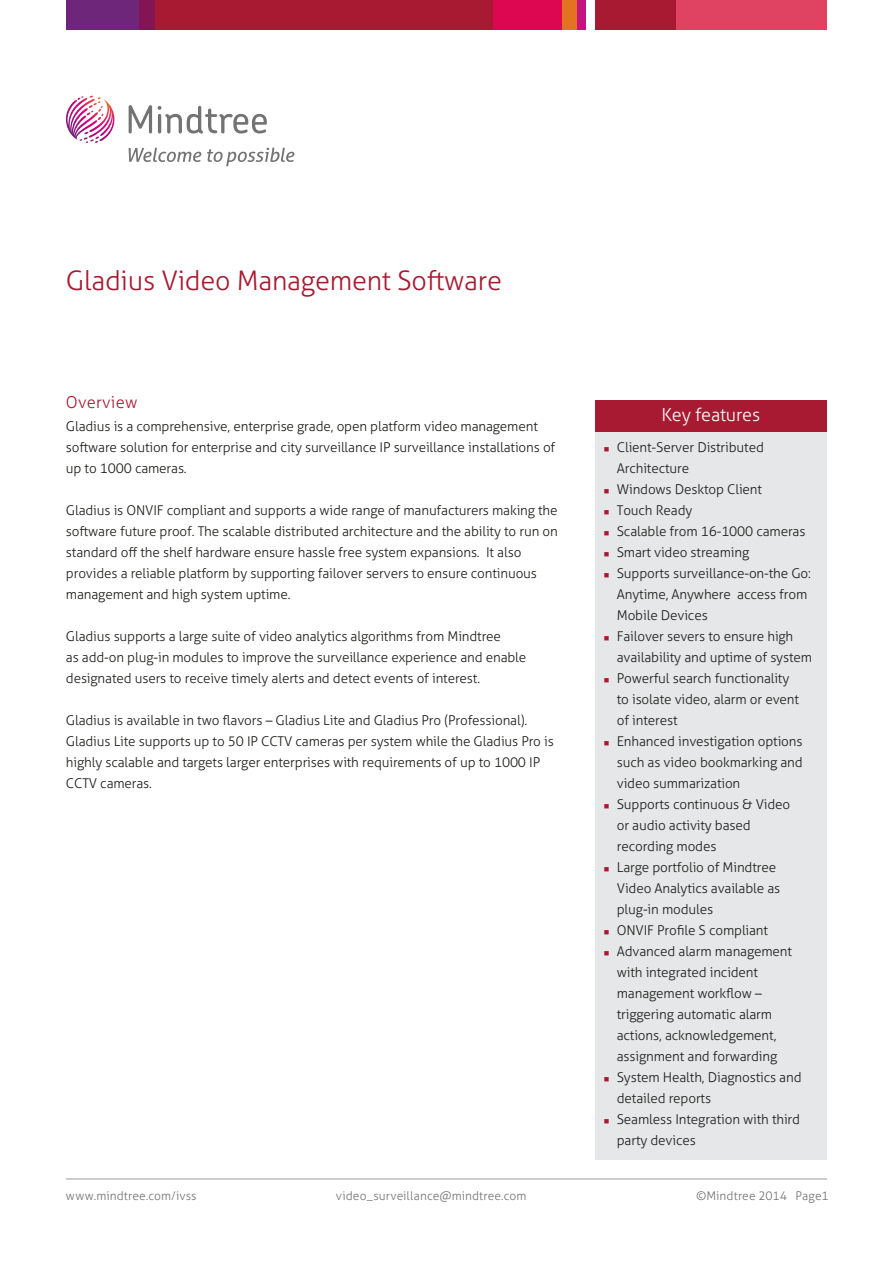
<style>
.page{position:relative;width:893px;height:1263px;background:#fff}
.page>*{position:absolute;margin:0;border:0;box-sizing:border-box;transform-origin:0 0}
.t1{font:300 27px "Aller Typo";letter-spacing:-.01em;color:#a81a31}
.t2{font:300 18px "Aller Typo";letter-spacing:-.01em;color:#fff}
.t3{font:300 16.5px "Aller Typo";letter-spacing:.015em;color:#a81a31}
.t4{font:300 13.5px/21px "Aller Typo";letter-spacing:-.01em;color:#1d1d1b}
.t5{font:300 12px "Aller Typo";letter-spacing:.005em;color:#747373}
.s1{color:#a81a31}
</style>
<div class="page">
<div style="left:595px;top:400px;width:231px;height:759px;background:#e6e7e8"></div>
<svg style="left:129px;top:105px;width:138px;height:28px"></svg>
<svg style="left:66px;top:96px;width:45px;height:44px"></svg>
<svg style="left:129px;top:148px;width:165px;height:18px"></svg>
<hr style="left:66px;top:1178px;width:761px;height:1px;background:#9d9d9c">
<div style="left:676px;top:0;width:151px;height:30px;background:#df4361"></div>
<div style="left:576px;top:0;width:10px;height:30px;background:#c21582"></div>
<div style="left:561px;top:0;width:16px;height:30px;background:#e37221"></div>
<div style="left:595px;top:0;width:81px;height:30px;background:#a81a31"></div>
<div style="left:155px;top:0;width:338px;height:30px;background:#a81a31"></div>
<div style="left:493px;top:0;width:68px;height:30px;background:#dc0651"></div>
<div style="left:66px;top:0;width:73px;height:30px;background:#6e267a"></div>
<div style="left:139px;top:0;width:16px;height:30px;background:#831554"></div>
<div style="left:595px;top:400px;width:231px;height:31px;background:#a81a31"></div>
<h1 class="t1" style="left:66px;top:264px;width:438px">Gladius Video Management Software</h1>
<p class="t3" style="left:66px;top:392px;width:73px">Overview</p>
<p class="t4" style="left:66px;top:416px;width:491px">Gladius is a comprehensive, enterprise grade, open platform video management software solution for enterprise and city surveillance IP surveillance installations of up to 1000 cameras.</p>
<p class="t4" style="left:66px;top:500px;width:493px">Gladius is ONVIF compliant and supports a wide range of manufacturers making the software future proof. The scalable distributed architecture and the ability to run on standard off the shelf hardware ensure hassle free system expansions. It also provides a reliable platform by supporting failover servers to ensure continuous management and high system uptime.</p>
<p class="t4" style="left:66px;top:626px;width:462px">Gladius supports a large suite of video analytics algorithms from Mindtree<br>as add-on plug-in modules to improve the surveillance experience and enable designated users to receive timely alerts and detect events of interest.</p>
<p class="t4" style="left:66px;top:710px;width:489px">Gladius is available in two flavors – Gladius Lite and Gladius Pro (Professional).<br>Gladius Lite supports up to 50 IP CCTV cameras per system while the Gladius Pro is highly scalable and targets larger enterprises with requirements of up to 1000 IP CCTV cameras.</p>
<h2 class="t2" style="left:661px;top:404px;width:100px">Key features</h2>
<p class="t4" style="left:617px;top:437px;width:149px;text-indent:-13px"><span class="s1">■</span> Client-Server Distributed<br>Architecture</p>
<p class="t4" style="left:604px;top:479px;width:160px"><span class="s1">■</span> Windows Desktop Client</p>
<p class="t4" style="left:604px;top:500px;width:90px"><span class="s1">■</span> Touch Ready</p>
<p class="t4" style="left:604px;top:521px;width:203px"><span class="s1">■</span> Scalable from 16-1000 cameras</p>
<p class="t4" style="left:604px;top:542px;width:147px"><span class="s1">■</span> Smart video streaming</p>
<p class="t4" style="left:617px;top:563px;width:196px;text-indent:-13px"><span class="s1">■</span> Supports surveillance-on-the Go:<br>Anytime, Anywhere access from<br>Mobile Devices</p>
<p class="t4" style="left:617px;top:626px;width:197px;text-indent:-13px"><span class="s1">■</span> Failover severs to ensure high availability and uptime of system</p>
<p class="t4" style="left:617px;top:668px;width:184px;text-indent:-13px"><span class="s1">■</span> Powerful search functionality to isolate video, alarm or event of interest</p>
<p class="t4" style="left:617px;top:731px;width:187px;text-align:justify;text-indent:-13px"><span class="s1">■</span> Enhanced investigation options such as video bookmarking and video summarization</p>
<p class="t4" style="left:617px;top:794px;width:175px;text-indent:-13px"><span class="s1">■</span> Supports continuous &amp; Video or audio activity based recording modes</p>
<p class="t4" style="left:617px;top:857px;width:165px;text-indent:-13px"><span class="s1">■</span> Large portfolio of Mindtree<br>Video Analytics available as plug-in modules</p>
<p class="t4" style="left:604px;top:920px;width:166px"><span class="s1">■</span> ONVIF Profile S compliant</p>
<p class="t4" style="left:617px;top:941px;width:177px;text-indent:-13px"><span class="s1">■</span> Advanced alarm management with integrated incident management workflow – triggering automatic alarm actions, acknowledgement, assignment and forwarding</p>
<p class="t4" style="left:617px;top:1067px;width:186px;text-indent:-13px"><span class="s1">■</span> System Health, Diagnostics and detailed reports</p>
<p class="t4" style="left:617px;top:1109px;width:185px;text-indent:-13px"><span class="s1">■</span> Seamless Integration with third party devices</p>
<p class="t5" style="left:66px;top:1188px;width:132px">www.mindtree.com/ivss</p>
<p class="t5" style="left:336px;top:1188px;width:192px">video_surveillance@mindtree.com</p>
<p class="t5" style="left:696px;top:1188px;width:134px">©Mindtree 2014 Page1</p>
</div>
